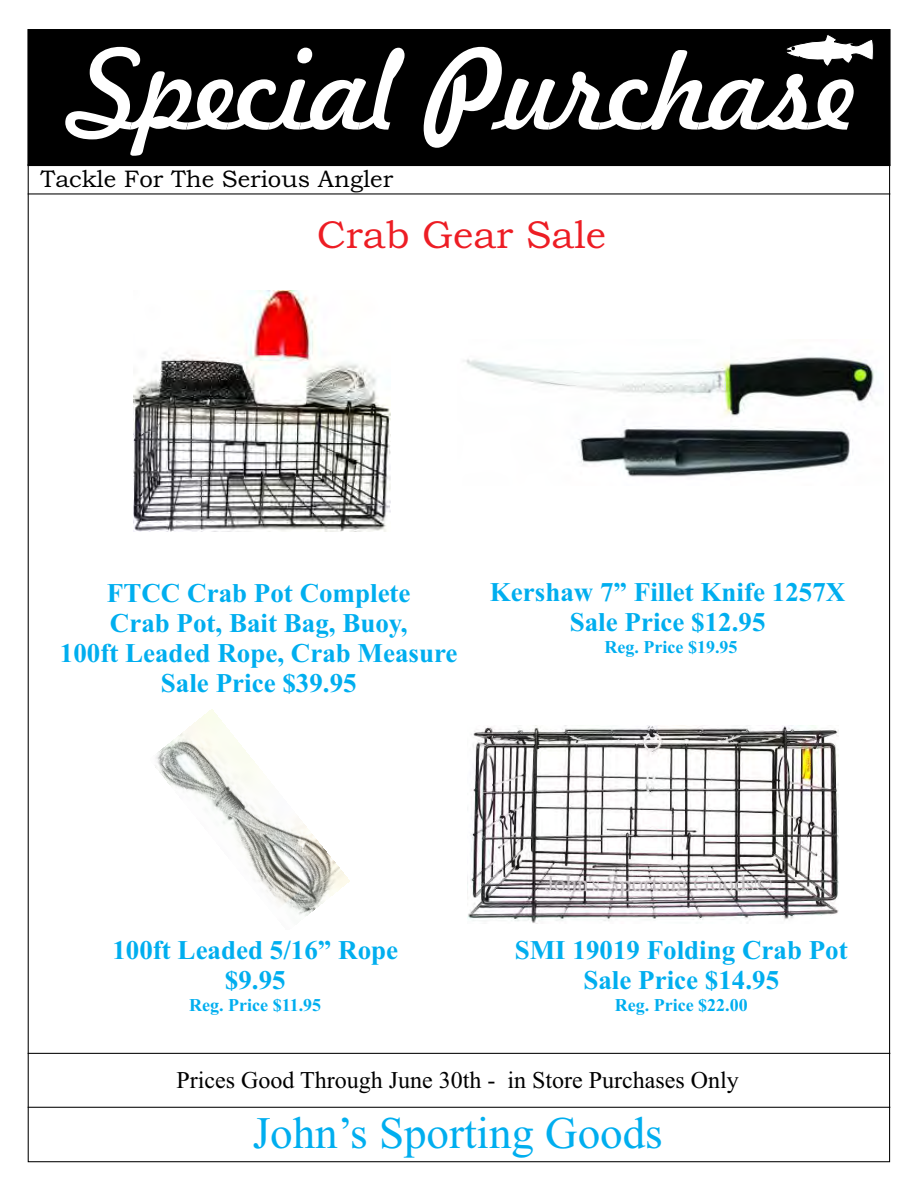
<style>
.page{position:relative;width:918px;height:1188px;background:#fff}
.page>*{position:absolute;margin:0;border:0;box-sizing:border-box;transform-origin:0 0}
.t1{font:108px "Freehand 521 BT Regular C";color:#fff}
.t2{font:45px "Times New Roman";color:#00aeef}
.t3{font:39px "Bookman Old Style";color:#ed1d24}
.t4{font:700 27px/29.8px "Times New Roman";color:#00aeef;text-align:center}
.t5{font:24px "Times New Roman";color:#000}
.t6{font:24px "Bookman Old Style";color:#000}
.t7{font:700 18px "Times New Roman";color:#00aeef}
</style>
<div class="page">
<div style="left:27px;top:29px;width:864px;height:137px;background:#000"></div>
<hr style="left:28px;top:193px;width:862px;height:1px;background:#000">
<hr style="left:28px;top:1107px;width:862px;height:1px;background:#000">
<hr style="left:28px;top:1053px;width:862px;height:1px;background:#000">
<svg style="left:786px;top:34px;width:88px;height:33px"></svg>
<img style="left:134px;top:290px;width:256px;height:242px">
<img style="left:155px;top:709px;width:194px;height:207px">
<img style="left:467px;top:726px;width:371px;height:198px">
<img style="left:466px;top:356px;width:411px;height:121px">
<h1 class="t1" style="left:70px;top:47px;width:789px">Special Purchase</h1>
<p class="t6" style="left:40px;top:170px;width:354px">Tackle For The Serious Angler</p>
<h3 class="t3" style="left:317px;top:220px;width:291px">Crab Gear Sale</h3>
<p class="t4" style="left:60px;top:581px;width:399px">FTCC Crab Pot Complete<br>Crab Pot, Bait Bag, Buoy,<br>100ft Leaded Rope, Crab Measure<br>Sale Price $39.95</p>
<p class="t4" style="left:490px;top:580px;width:357px">Kershaw 7” Fillet Knife 1257X<br>Sale Price $12.95</p>
<p class="t7" style="left:605px;top:641px;width:134px">Reg. Price $19.95</p>
<p class="t4" style="left:112px;top:938px;width:287px">100ft Leaded 5/16” Rope $9.95</p>
<p class="t7" style="left:189px;top:999px;width:133px">Reg. Price $11.95</p>
<p class="t4" style="left:515px;top:938px;width:335px">SMI 19019 Folding Crab Pot<br>Sale Price $14.95</p>
<p class="t7" style="left:615px;top:999px;width:134px">Reg. Price $22.00</p>
<p class="t5" style="left:177px;top:1072px;width:564px">Prices Good Through June 30th - in Store Purchases Only</p>
<h2 class="t2" style="left:253px;top:1116px;width:412px">John’s Sporting Goods</h2>
</div>
